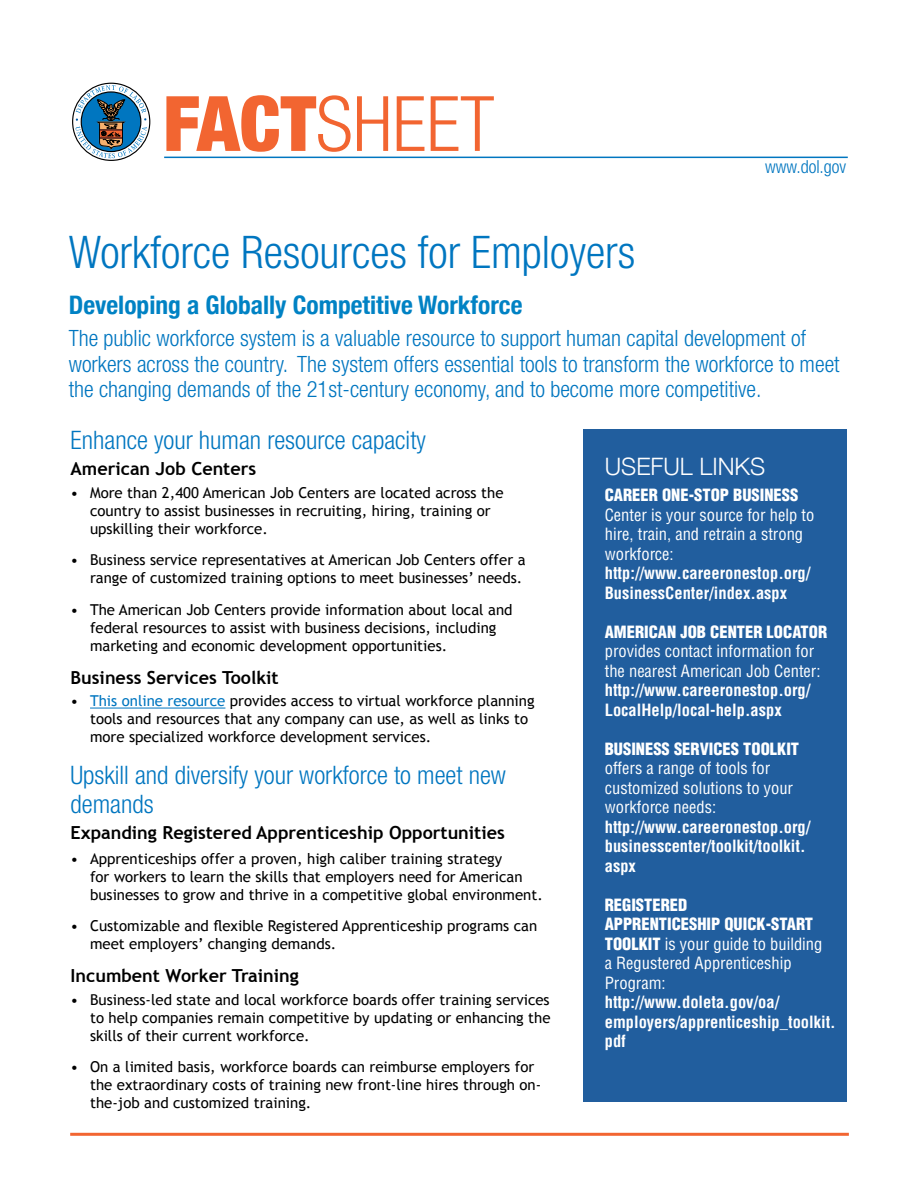
<style>
.page{position:relative;width:918px;height:1188px;background:#fff}
.page>*{position:absolute;margin:0;border:0;box-sizing:border-box;transform-origin:0 0}
.Sub01_Blue{font:300 condensed 76.5px "Helvetica Neue LT Std";color:#f26531}
.t1{font:300 condensed 45px "Helvetica Neue LT Std";color:#0076c0}
.Sub01_Blue-2{font:300 condensed 25.5px/28.5px "Helvetica Neue LT Std";color:#0076c0}
.H2_Bold{font:700 condensed 25.5px "Helvetica Neue";color:#0082c4}
.Useful_Links{font:300 24px "Helvetica Neue";color:#fff}
.Intro{font:300 condensed 22.5px/25.5px "Helvetica Neue LT Std";color:#0076c0}
.Sub01_Blue-3{font:700 18px "Trebuchet MS";color:#000}
.t2{font:300 condensed 18px "Helvetica Neue LT Std";color:#0076c0}
.Body_Blue_Box{font:condensed 16.5px/19.5px "Helvetica";color:#fff}
.Body_Blue_Box-2{font:700 condensed 16.5px/19.5px "Helvetica";color:#fff}
.t3{font:15px/18px "Trebuchet MS";color:#000}
.s1{font-family:"Helvetica Neue";font-weight:900}
.s2{color:#0076c0}
.s3{font-weight:900}
</style>
<div class="page">
<hr style="left:70px;top:1133px;width:779px;height:3px;background:#f26531">
<hr style="left:164px;top:157px;width:684px;height:1px;background:#0076c0">
<div style="left:72px;top:83px;width:78px;height:78px;border:1px solid #000;border-radius:50%"></div>
<svg style="left:76px;top:85px;width:71px;height:73px"></svg>
<div style="left:583px;top:429px;width:264px;height:673px;background:#215e9e"></div>
<hr style="left:90px;top:708px;width:135px;height:1px;background:#0076c0">
<p class="Sub01_Blue" style="left:163px;top:80px;width:333px"><span class="s1">FACT</span>SHEET</p>
<h1 class="t1" style="left:69px;top:226px;width:568px">Workforce Resources for Employers</h1>
<p class="t2" style="left:765px;top:157px;width:83px">www.dol.gov</p>
<h2 class="H2_Bold" style="left:69px;top:284px;width:455px">Developing a Globally Competitive Workforce</h2>
<h2 class="Intro" style="left:69px;top:326px;width:772px">The public workforce system is a valuable resource to support human capital development of workers across the country. The system offers essential tools to transform the workforce to meet the changing demands of the 21st-century economy, and to become more competitive.</h2>
<p class="Sub01_Blue-2" style="left:71px;top:425px;width:357px">Enhance your human resource capacity</p>
<h3 class="Sub01_Blue-3" style="left:71px;top:457px;width:187px">American Job Centers</h3>
<p class="t3" style="left:90px;top:483px;width:415px;text-indent:-20px">• More than 2,400 American Job Centers are located across the country to assist businesses in recruiting, hiring, training or upskilling their workforce.</p>
<p class="t3" style="left:71px;top:551px;width:457px;text-align:right">• Business service representatives at American Job Centers offer a range of customized training options to meet businesses’ needs.</p>
<p class="t3" style="left:90px;top:600px;width:424px;text-indent:-20px">• The American Job Centers provide information about local and federal resources to assist with business decisions, including marketing and economic development opportunities.</p>
<h3 class="Sub01_Blue-3" style="left:71px;top:666px;width:210px">Business Services Toolkit</h3>
<p class="t3" style="left:90px;top:692px;width:446px;text-indent:-20px">• <span class="s2">This online resource</span> provides access to virtual workforce planning tools and resources that any company can use, as well as links to more specialized workforce development services.</p>
<p class="Sub01_Blue-2" style="left:71px;top:761px;width:437px">Upskill and diversify your workforce to meet new demands</p>
<p class="Sub01_Blue-3" style="left:71px;top:821px;width:436px">Expanding Registered Apprenticeship Opportunities</p>
<p class="t3" style="left:90px;top:850px;width:454px;text-indent:-20px">• Apprenticeships offer a proven, high caliber training strategy<br>for workers to learn the skills that employers need for American businesses to grow and thrive in a competitive global environment.</p>
<p class="t3" style="left:90px;top:917px;width:449px;text-indent:-20px">• Customizable and flexible Registered Apprenticeship programs can meet employers’ changing demands.</p>
<h3 class="Sub01_Blue-3" style="left:71px;top:964px;width:230px">Incumbent Worker Training</h3>
<p class="t3" style="left:90px;top:991px;width:462px;text-align:justify;text-indent:-20px">• Business-led state and local workforce boards offer training services to help companies remain competitive by updating or enhancing the skills of their current workforce.</p>
<p class="t3" style="left:90px;top:1058px;width:453px;text-indent:-20px">• On a limited basis, workforce boards can reimburse employers for the extraordinary costs of training new front-line hires through on&shy;the-job and customized training.</p>
<p class="Useful_Links" style="left:605px;top:447px;width:162px">USEFUL LINKS</p>
<p class="Body_Blue_Box" style="left:605px;top:485px;width:211px"><span class="s3">CAREER ONE-STOP BUSINESS<br></span>Center is your source for help to hire, train, and retrain a strong workforce:</p>
<p class="Body_Blue_Box-2" style="left:605px;top:563px;width:207px">http://www.careeronestop.org/<br>BusinessCenter/index.aspx</p>
<p class="Body_Blue_Box" style="left:605px;top:622px;width:224px"><span class="s3">AMERICAN JOB CENTER LOCATOR </span>provides contact information for the nearest American Job Center:</p>
<p class="Body_Blue_Box-2" style="left:605px;top:680px;width:207px">http://www.careeronestop.org/<br>LocalHelp/local-help.aspx</p>
<p class="Body_Blue_Box" style="left:605px;top:739px;width:196px"><span class="s3">BUSINESS SERVICES TOOLKIT </span>offers a range of tools for customized solutions to your workforce needs:</p>
<p class="Body_Blue_Box-2" style="left:605px;top:817px;width:207px">http://www.careeronestop.org/ businesscenter/toolkit/toolkit. aspx</p>
<p class="Body_Blue_Box" style="left:605px;top:895px;width:219px"><span class="s3">REGISTERED<br>APPRENTICESHIP QUICK-START<br>TOOLKIT</span> is your guide to building a Regustered Apprenticeship<br>Program:</p>
<p class="Body_Blue_Box-2" style="left:605px;top:992px;width:232px">http://www.doleta.gov/oa/ employers/apprenticeship_toolkit. pdf</p>
</div>
